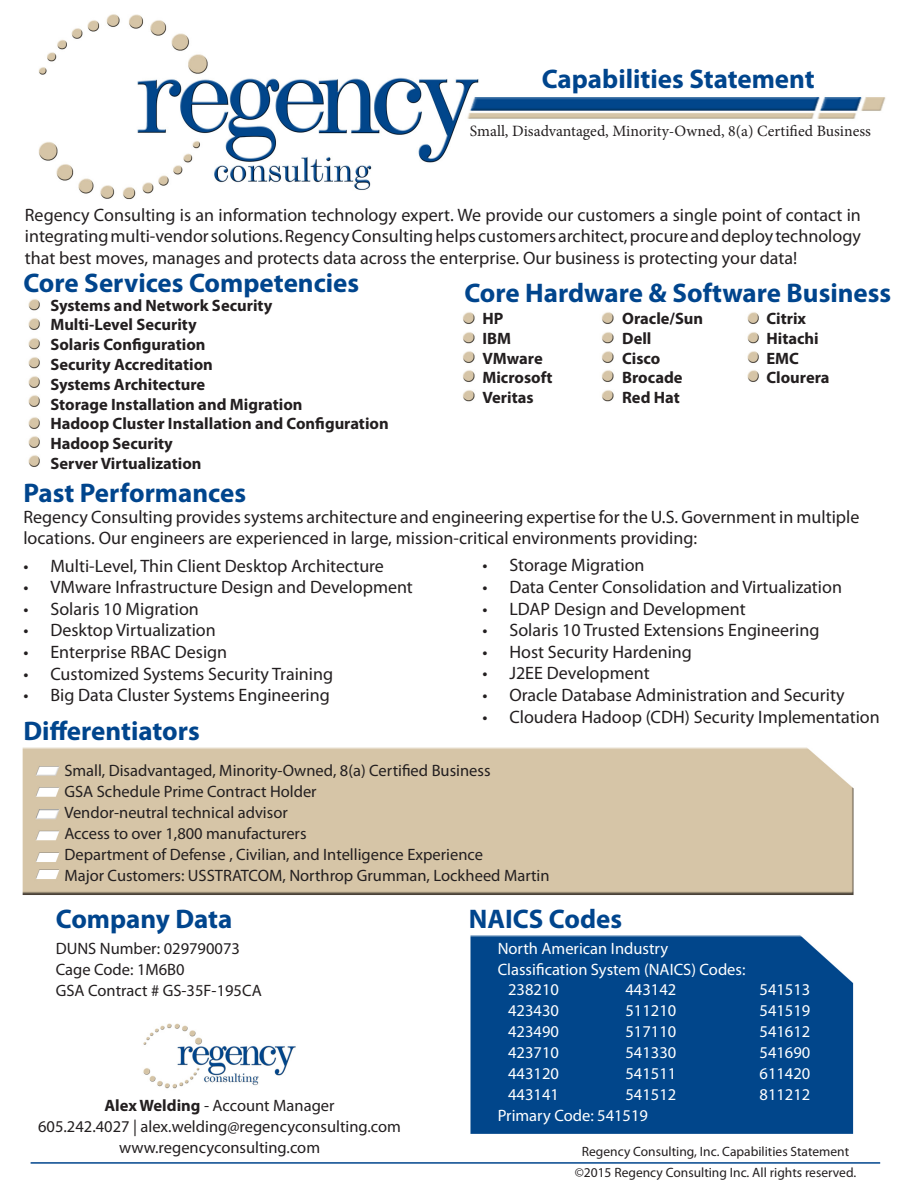
<style>
.page{position:relative;width:918px;height:1188px;background:#fff}
.page>*{position:absolute;margin:0;border:0;box-sizing:border-box;transform-origin:0 0}
.t1{font:700 27px "Myriad Pro";color:#00458d}
.t2{font:18px/21.6px "Myriad Pro";color:#231f20;text-align:justify}
.t3{font:16.5px/21px "Myriad Pro";color:#231f20}
.t4{font:700 16.5px/19.8px "Myriad Pro";color:#231f20}
.t5{font:16.5px/21px "Myriad Pro";color:#fff;text-align:justify}
.t6{font:15.75px "Minion Pro";color:#231f20}
.t7{font:13.5px/21px "Myriad Pro";color:#231f20;text-align:center}
.s1{font-weight:700}
</style>
<div class="page">
<div style="left:470px;top:935px;width:384px;height:199px;background:#01468b"></div>
<img style="left:38px;top:14px;width:848px;height:186px">
<img style="left:28px;top:299px;width:12px;height:12px">
<img style="left:462px;top:312px;width:13px;height:12px">
<img style="left:601px;top:312px;width:13px;height:12px">
<img style="left:747px;top:312px;width:12px;height:12px">
<img style="left:28px;top:318px;width:12px;height:12px">
<img style="left:28px;top:338px;width:12px;height:12px">
<img style="left:462px;top:351px;width:13px;height:12px">
<img style="left:601px;top:351px;width:13px;height:12px">
<img style="left:747px;top:351px;width:12px;height:12px">
<img style="left:747px;top:370px;width:12px;height:12px">
<img style="left:28px;top:357px;width:12px;height:12px">
<img style="left:28px;top:417px;width:12px;height:12px">
<img style="left:462px;top:370px;width:13px;height:12px">
<img style="left:601px;top:370px;width:13px;height:12px">
<img style="left:462px;top:332px;width:13px;height:12px">
<img style="left:601px;top:332px;width:13px;height:12px">
<img style="left:747px;top:332px;width:12px;height:12px">
<img style="left:28px;top:376px;width:12px;height:12px">
<img style="left:28px;top:436px;width:12px;height:12px">
<img style="left:462px;top:390px;width:13px;height:12px">
<img style="left:601px;top:390px;width:13px;height:12px">
<img style="left:28px;top:395px;width:12px;height:12px">
<img style="left:28px;top:455px;width:12px;height:12px">
<div style="left:22px;top:747px;width:832px;height:148px;background:#d6c5a7"></div>
<img style="left:143px;top:1023px;width:153px;height:66px">
<hr style="left:31px;top:1162px;width:849px;height:2px;background:#00458d">
<h1 class="t1" style="left:542px;top:61px;width:275px">Capabilities Statement</h1>
<p class="t6" style="left:470px;top:120px;width:403px">Small, Disadvantaged, Minority-Owned, 8(a) Certified Business</p>
<p class="t2" style="left:25px;top:204px;width:838px">Regency Consulting is an information technology expert. We provide our customers a single point of contact in integrating multi-vendor solutions. Regency Consulting helps customers architect, procure and deploy technology that best moves, manages and protects data across the enterprise. Our business is protecting your data!</p>
<h1 class="t1" style="left:23px;top:266px;width:337px">Core Services Competencies</h1>
<p class="t4" style="left:50px;top:295px;width:340px">Systems and Network Security<br>Multi-Level Security<br>Solaris Configuration<br>Security Accreditation<br>Systems Architecture<br>Storage Installation and Migration<br>Hadoop Cluster Installation and Configuration<br>Hadoop Security<br>Server Virtualization</p>
<h1 class="t1" style="left:23px;top:476px;width:224px">Past Performances</h1>
<h1 class="t1" style="left:464px;top:275px;width:428px">Core Hardware &amp; Software Business</h1>
<p class="t4" style="left:482px;top:308px;width:72px">HP<br>IBM<br>VMware<br>Microsoft<br>Veritas</p>
<p class="t4" style="left:622px;top:308px;width:83px">Oracle/Sun<br>Dell<br>Cisco<br>Brocade<br>Red Hat</p>
<p class="t4" style="left:766px;top:308px;width:65px">Citrix<br>Hitachi<br>EMC<br>Clourera</p>
<p class="t2" style="left:23px;top:506px;width:838px">Regency Consulting provides systems architecture and engineering expertise for the U.S. Government in multiple locations. Our engineers are experienced in large, mission-critical environments providing:</p>
<p class="t2" style="left:23px;top:555px;width:362px">• Multi-Level, Thin Client Desktop Architecture</p>
<p class="t2" style="left:23px;top:576px;width:391px">• VMware Infrastructure Design and Development</p>
<p class="t2" style="left:23px;top:598px;width:177px">• Solaris 10 Migration</p>
<p class="t2" style="left:23px;top:619px;width:194px">• Desktop Virtualization</p>
<p class="t2" style="left:23px;top:641px;width:205px">• Enterprise RBAC Design</p>
<p class="t2" style="left:23px;top:663px;width:311px">• Customized Systems Security Training</p>
<p class="t2" style="left:23px;top:684px;width:308px">• Big Data Cluster Systems Engineering</p>
<p class="t2" style="left:482px;top:554px;width:164px">• Storage Migration</p>
<p class="t2" style="left:482px;top:576px;width:361px">• Data Center Consolidation and Virtualization</p>
<p class="t2" style="left:482px;top:597px;width:265px">• LDAP Design and Development</p>
<p class="t2" style="left:482px;top:619px;width:339px">• Solaris 10 Trusted Extensions Engineering</p>
<p class="t2" style="left:482px;top:641px;width:211px">• Host Security Hardening</p>
<p class="t2" style="left:482px;top:662px;width:169px">• J2EE Development</p>
<p class="t2" style="left:482px;top:684px;width:364px">• Oracle Database Administration and Security</p>
<p class="t2" style="left:482px;top:705px;width:399px">• Cloudera Hadoop (CDH) Security Implementation</p>
<h1 class="t1" style="left:23px;top:713px;width:178px">Differentiators</h1>
<p class="t3" style="left:64px;top:760px;width:487px">Small, Disadvantaged, Minority-Owned, 8(a) Certified Business<br>GSA Schedule Prime Contract Holder<br>Vendor-neutral technical advisor<br>Access to over 1,800 manufacturers<br>Department of Defense , Civilian, and Intelligence Experience<br>Major Customers: USSTRATCOM, Northrop Grumman, Lockheed Martin</p>
<h1 class="t1" style="left:56px;top:902px;width:178px">Company Data</h1>
<h1 class="t1" style="left:469px;top:902px;width:155px">NAICS Codes</h1>
<p class="t3" style="left:56px;top:938px;width:208px">DUNS Number: 029790073<br>Cage Code: 1M6B0<br>GSA Contract # GS-35F-195CA</p>
<p class="t5" style="left:498px;top:938px;width:172px">North American Industry</p>
<p class="t5" style="left:498px;top:959px;width:249px">Classification System (NAICS) Codes:</p>
<p class="t5" style="left:508px;top:978px;width:52px">238210</p>
<p class="t5" style="left:508px;top:999px;width:52px">423430</p>
<p class="t5" style="left:508px;top:1020px;width:52px">423490</p>
<p class="t5" style="left:508px;top:1041px;width:52px">423710</p>
<p class="t5" style="left:508px;top:1062px;width:52px">443120</p>
<p class="t5" style="left:508px;top:1083px;width:52px">443141</p>
<p class="t5" style="left:498px;top:1104px;width:152px">Primary Code: 541519</p>
<p class="t5" style="left:625px;top:978px;width:52px">443142<br>511210<br>517110<br>541330<br>541511<br>541512</p>
<p class="t5" style="left:760px;top:978px;width:52px">541513<br>541519<br>541612<br>541690<br>611420<br>811212</p>
<p class="t3" style="left:38px;top:1094px;width:364px;text-align:center"><span class="s1">Alex Welding</span> - Account Manager<br>605.242.4027 | alex.welding@regencyconsulting.com www.regencyconsulting.com</p>
<p class="t7" style="left:575px;top:1141px;width:283px">Regency Consulting, Inc. Capabilities Statement ©2015 Regency Consulting Inc. All rights reserved.</p>
</div>
